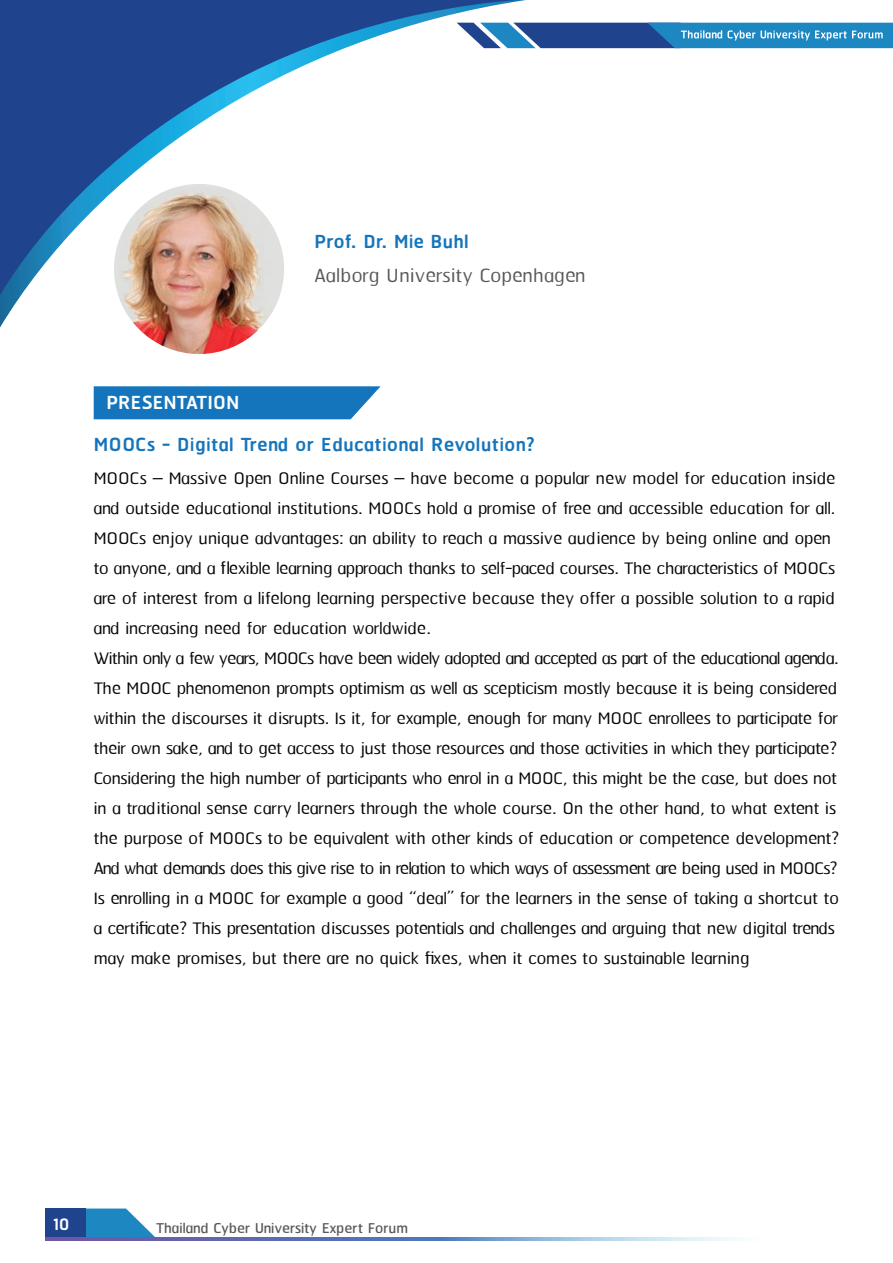
<style>
.page{position:relative;width:893px;height:1263px;background:#fff}
.page>*{position:absolute;margin:0;border:0;box-sizing:border-box;transform-origin:0 0}
.t1{font:700 24px "RSU";letter-spacing:.01em;color:#1575bc}
.t2{font:300 24px "RSU";letter-spacing:.01em;color:#58595b}
.t3{font:700 24px "RSU";letter-spacing:.01em;color:#fff}
.t4{font:300 21px/30px "RSU";letter-spacing:-.005em;color:#050504}
.t5{font:700 21px "RSU";color:#fff}
.t6{font:18px "RSU";color:#58595b}
</style>
<div class="page">
<svg style="left:0;top:0;width:574px;height:316px"></svg>
<svg style="left:86px;top:1208px;width:69px;height:29px"></svg>
<div style="left:45px;top:1208px;width:41px;height:30px;background:#20438e"></div>
<svg style="left:45px;top:1237px;width:690px;height:4px;background:#7e90c5"></svg>
<svg style="left:457px;top:23px;width:436px;height:25px;background:#377cb6"></svg>
<svg style="left:94px;top:386px;width:287px;height:33px;background:#237dc0"></svg>
<img style="left:114px;top:184px;width:170px;height:170px;border-radius:85px">
<p class="t1" style="left:315px;top:225px;width:156px">Prof. Dr. Mie Buhl</p>
<p class="t2" style="left:315px;top:259px;width:272px">Aalborg University Copenhagen</p>
<p class="t3" style="left:106px;top:386px;width:134px">PRESENTATION</p>
<p class="t1" style="left:94px;top:428px;width:442px">MOOCs - Digital Trend or Educational Revolution?</p>
<p class="t4" style="left:94px;top:464px;width:747px">MOOCs – Massive Open Online Courses – have become a popular new model for education inside and outside educational institutions. MOOCs hold a promise of free and accessible education for all.<br>MOOCs enjoy unique advantages: an ability to reach a massive audience by being online and open to anyone, and a flexible learning approach thanks to self-paced courses. The characteristics of MOOCs are of interest from a lifelong learning perspective because they offer a possible solution to a rapid and increasing need for education worldwide.<br>Within only a few years, MOOCs have been widely adopted and accepted as part of the educational agenda.<br>The MOOC phenomenon prompts optimism as well as scepticism mostly because it is being considered within the discourses it disrupts. Is it, for example, enough for many MOOC enrollees to participate for their own sake, and to get access to just those resources and those activities in which they participate?<br>Considering the high number of participants who enrol in a MOOC, this might be the case, but does not in a traditional sense carry learners through the whole course. On the other hand, to what extent is the purpose of MOOCs to be equivalent with other kinds of education or competence development?<br>And what demands does this give rise to in relation to which ways of assessment are being used in MOOCs?<br>Is enrolling in a MOOC for example a good “deal” for the learners in the sense of taking a shortcut to a certificate? This presentation discusses potentials and challenges and arguing that new digital trends may make promises, but there are no quick fixes, when it comes to sustainable learning</p>
<p class="t5" style="left:53px;top:1210px;width:19px">10</p>
<p class="t6" style="left:156px;top:1216px;width:254px">Thailand Cyber University Expert Forum</p>
</div>
